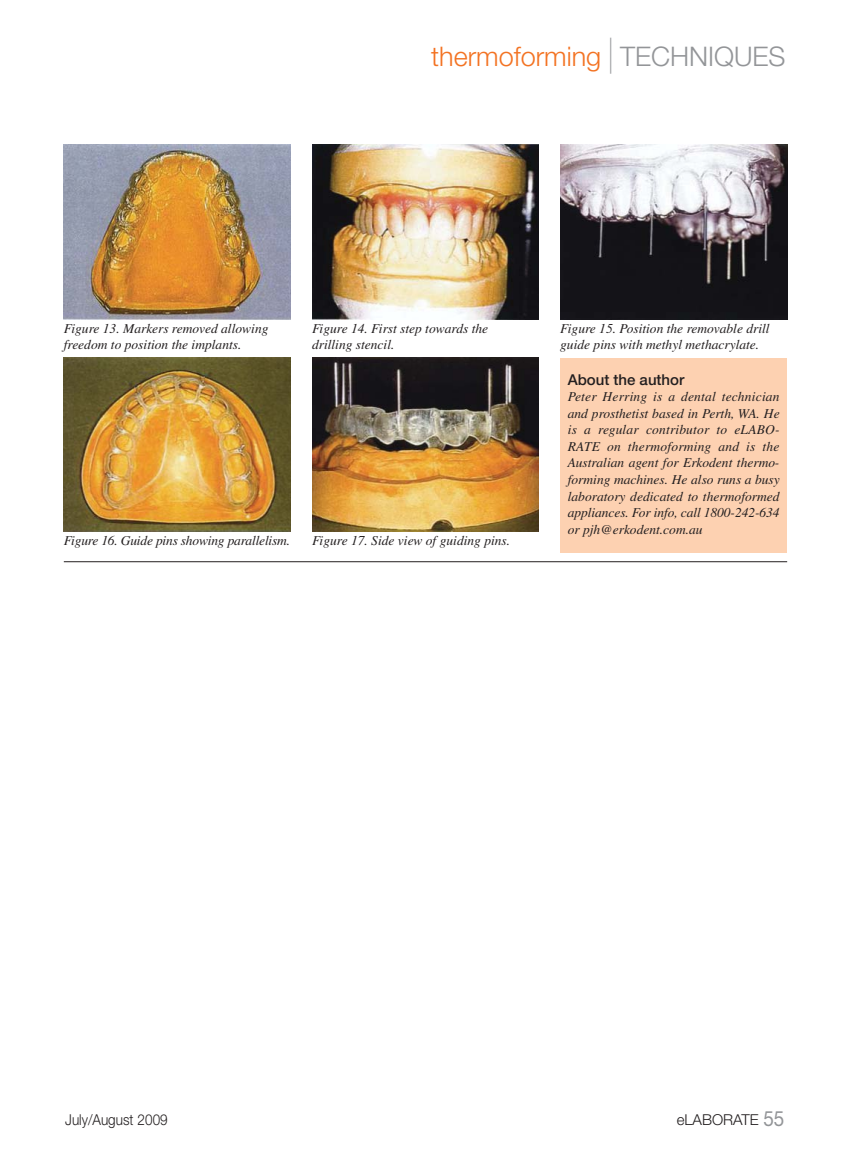
<style>
.page{position:relative;width:851px;height:1149px;background:#fff}
.page>*{position:absolute;margin:0;border:0;box-sizing:border-box;transform-origin:0 0}
.t1{font:300 27px "Helvetica Neue";color:#f37323}
.t2{font:300 15px "Helvetica Neue";color:#231f20;scale:.9 1}
.t3{font:500 15px "Helvetica Neue";color:#231f20}
.t4{font:300 15px "Helvetica Neue";color:#231f20}
.t5{font:italic 13.5px/16.5px "Times";color:#231f20}
.s1{font-size:36px;color:#939598}
.s2{color:#939598}
.s3{font-weight:400;font-size:21px;color:#939598}
</style>
<div class="page">
<hr style="left:64px;top:561px;width:723px;height:1px;background:#231f20">
<div style="left:560px;top:357px;width:227px;height:196px;background:#fdd1b1"></div>
<img style="left:64px;top:145px;width:227px;height:174px">
<img style="left:312px;top:145px;width:227px;height:174px">
<img style="left:560px;top:145px;width:227px;height:174px">
<img style="left:64px;top:357px;width:227px;height:174px">
<img style="left:312px;top:357px;width:227px;height:174px">
<p class="t1" style="left:431px;top:46px;width:356px">thermoforming <span class="s1">|</span> <span class="s2">TECHNIQUES</span></p>
<p class="t5" style="left:64px;top:321px;width:206px">Figure 13. Markers removed allowing freedom to position the implants.</p>
<p class="t5" style="left:312px;top:321px;width:178px">Figure 14. First step towards the drilling stencil.</p>
<p class="t5" style="left:560px;top:321px;width:211px">Figure 15. Position the removable drill guide pins with methyl methacrylate.</p>
<p class="t5" style="left:64px;top:533px;width:228px">Figure 16. Guide pins showing parallelism.</p>
<p class="t5" style="left:312px;top:533px;width:200px">Figure 17. Side view of guiding pins.</p>
<p class="t3" style="left:567px;top:374px;width:118px">About the author</p>
<p class="t5" style="left:567px;top:390px;width:213px;text-align:justify">Peter Herring is a dental technician and prosthetist based in Perth, WA. He is a regular contributor to eLABO-RATE on thermoforming and is the Australian agent for Erkodent thermo&shy;forming machines. He also runs a busy laboratory dedicated to thermoformed appliances. For info, call 1800-242-634 or pjh@erkodent.com.au</p>
<p class="t2" style="left:65px;top:1113px;width:115px">July/August 2009</p>
<p class="t4" style="left:676px;top:1113px;width:109px">eLABORATE <span class="s3">55</span></p>
</div>
